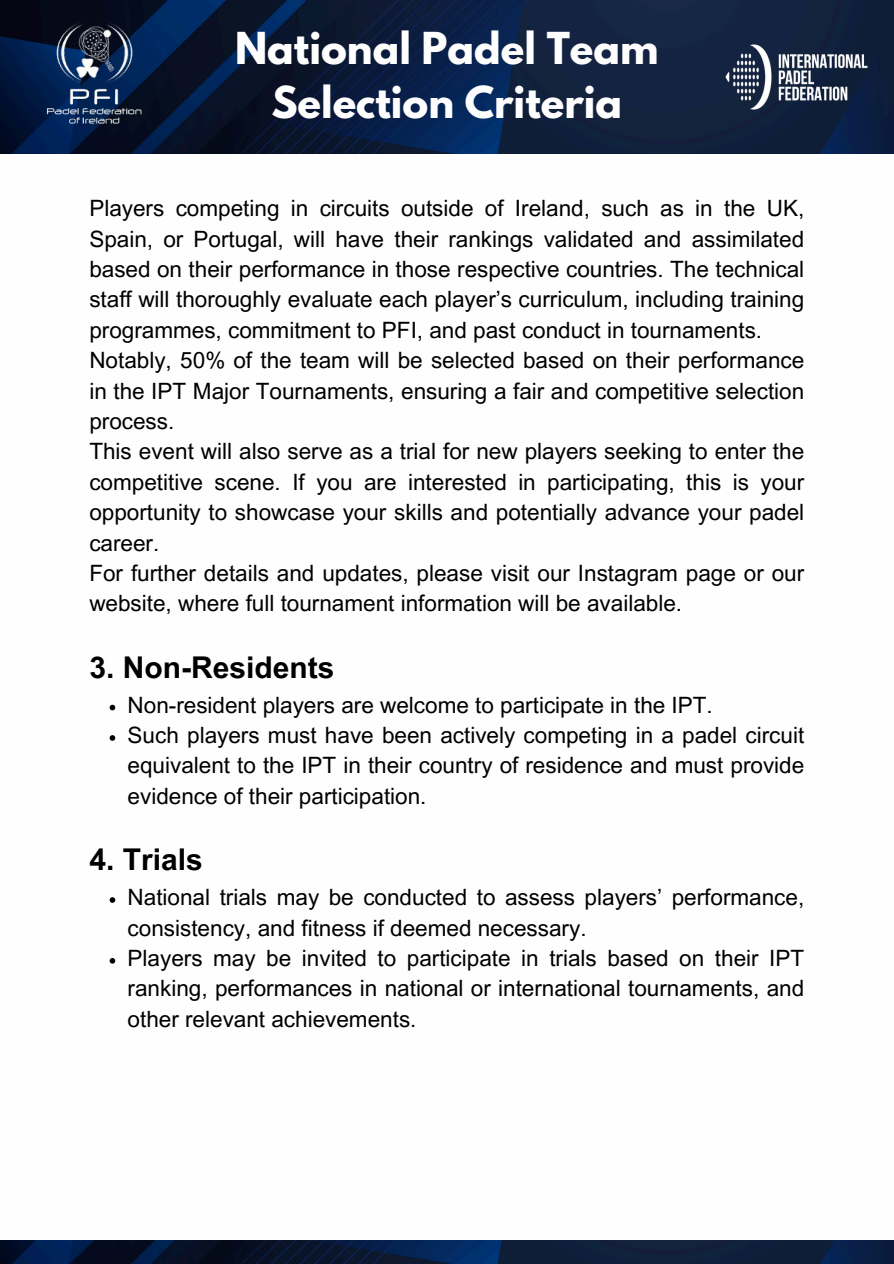
<style>
.page{position:relative;width:894px;height:1264px;background:#fff}
.page>*{position:absolute;margin:0;border:0;box-sizing:border-box;transform-origin:0 0}
.t1{font:700 39px/54px "League Spartan";color:#fefefe;text-align:center}
.t2{font:700 30px "Arial MT Pro";color:#000}
.t3{font:22.5px/30.3px "Arial MT Pro";color:#000;text-align:justify}
</style>
<div class="page">
<img style="left:0;top:1240px;width:893px;height:23px">
<img style="left:0;top:0;width:893px;height:153px">
<img style="left:722px;top:42px;width:148px;height:71px">
<img style="left:26px;top:6px;width:136px;height:82px">
<img style="left:35px;top:82px;width:119px;height:53px">
<svg style="left:110px;top:704px;width:5px;height:6px"></svg>
<svg style="left:110px;top:735px;width:5px;height:5px"></svg>
<svg style="left:110px;top:897px;width:5px;height:5px"></svg>
<svg style="left:110px;top:958px;width:5px;height:5px"></svg>
<p class="t1" style="left:235px;top:26px;width:425px">National Padel Team<br>Selection Criteria</p>
<p class="t3" style="left:89px;top:196px;width:716px">Players competing in circuits outside of Ireland, such as in the UK, Spain, or Portugal, will have their rankings validated and assimilated based on their performance in those respective countries. The technical staff will thoroughly evaluate each player’s curriculum, including training programmes, commitment to PFI, and past conduct in tournaments.</p>
<h1 class="t3" style="left:89px;top:348px;width:716px">Notably, 50% of the team will be selected based on their performance in the IPT Major Tournaments, ensuring a fair and competitive selection process.</h1>
<p class="t3" style="left:89px;top:439px;width:716px">This event will also serve as a trial for new players seeking to enter the competitive scene. If you are interested in participating, this is your opportunity to showcase your skills and potentially advance your padel career.</p>
<p class="t3" style="left:89px;top:560px;width:716px">For further details and updates, please visit our Instagram page or our website, where full tournament information will be available.</p>
<p class="t2" style="left:89px;top:656px;width:246px">3. Non-Residents</p>
<p class="t3" style="left:128px;top:692px;width:586px">Non-resident players are welcome to participate in the IPT.</p>
<p class="t3" style="left:128px;top:722px;width:678px">Such players must have been actively competing in a padel circuit equivalent to the IPT in their country of residence and must provide evidence of their participation.</p>
<p class="t2" style="left:89px;top:848px;width:115px">4. Trials</p>
<h2 class="t3" style="left:128px;top:884px;width:678px">National trials may be conducted to assess players’ performance, consistency, and fitness if deemed necessary.</h2>
<p class="t3" style="left:128px;top:945px;width:678px">Players may be invited to participate in trials based on their IPT ranking, performances in national or international tournaments, and other relevant achievements.</p>
</div>
